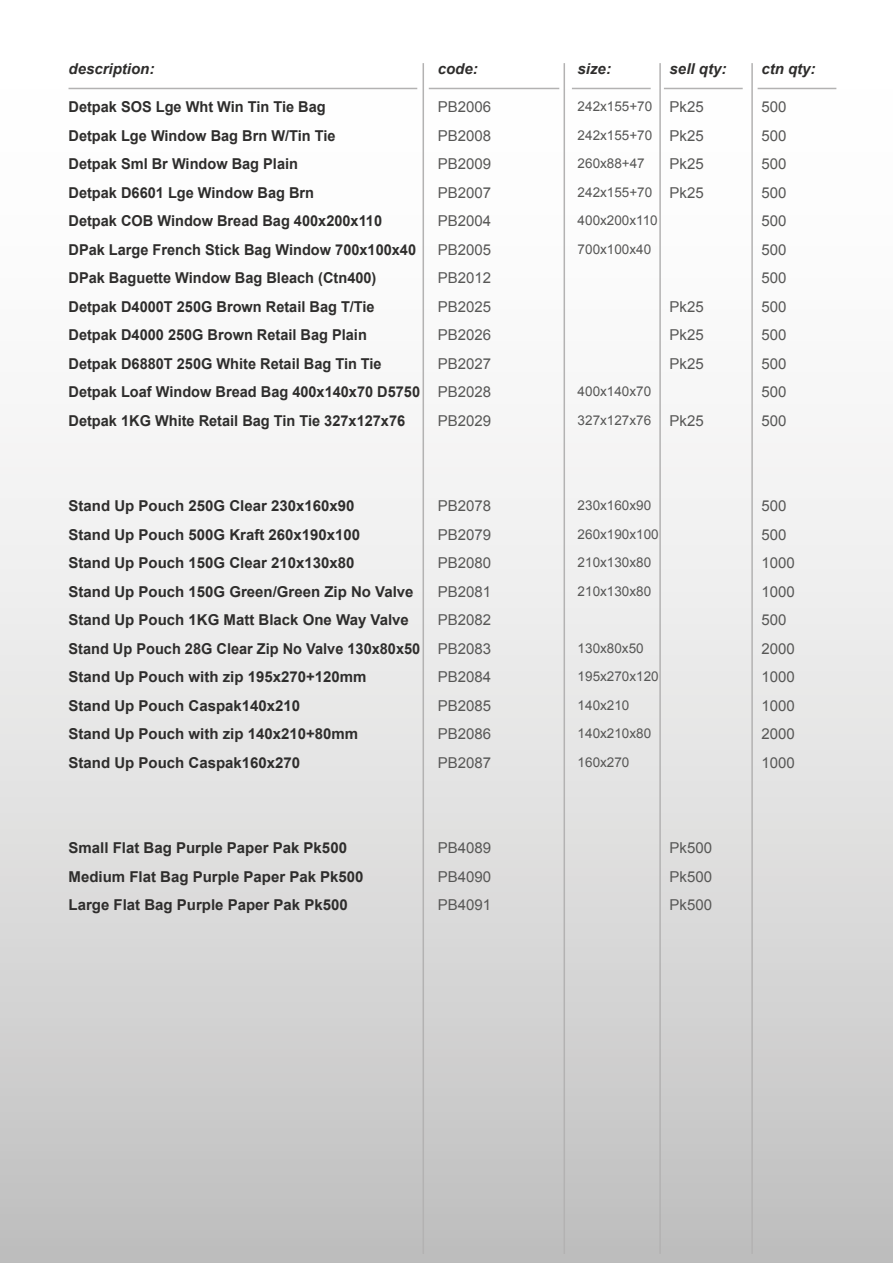
<style>
.page{position:relative;width:893px;height:1263px;background:#fff}
.page>*{position:absolute;margin:0;border:0;box-sizing:border-box;transform-origin:0 0}
.t1{font:700 15px/28.5px "Arial";color:#2e2d2c}
.t2{font:15px/28.5px "Arial";color:#575756;text-align:justify}
.t3{font:italic 700 15px "Arial";color:#2e2d2c}
.t4{font:13.5px/28.5px "Arial";color:#575756}
</style>
<div class="page">
<div style="left:0;top:0;width:893px;height:1263px;background:linear-gradient(to bottom,#fff,#c6c6c6)"></div>
<hr style="left:69px;top:88px;width:348px;height:1px;background:#b3b2b2">
<hr style="left:429px;top:88px;width:130px;height:1px;background:#b3b2b2">
<hr style="left:423px;top:63px;width:1px;height:1191px;background:#b3b2b2">
<hr style="left:564px;top:63px;width:1px;height:1191px;background:#b3b2b2">
<hr style="left:664px;top:88px;width:79px;height:1px;background:#b3b2b2">
<hr style="left:758px;top:88px;width:78px;height:1px;background:#b3b2b2">
<hr style="left:751px;top:63px;width:2px;height:1191px;background:#b3b2b2">
<hr style="left:572px;top:88px;width:79px;height:1px;background:#b3b2b2">
<hr style="left:659px;top:63px;width:2px;height:1191px;background:#b3b2b2">
<p class="t3" style="left:69px;top:59px;width:87px">description:</p>
<p class="t3" style="left:438px;top:59px;width:42px">code:</p>
<p class="t3" style="left:670px;top:59px;width:58px">sell qty:</p>
<p class="t3" style="left:761px;top:59px;width:56px">ctn qty:</p>
<p class="t1" style="left:69px;top:93px;width:353px">Detpak SOS Lge Wht Win Tin Tie Bag<br>Detpak Lge Window Bag Brn W/Tin Tie<br>Detpak Sml Br Window Bag Plain<br>Detpak D6601 Lge Window Bag Brn<br>Detpak COB Window Bread Bag 400x200x110<br>DPak Large French Stick Bag Window 700x100x40<br>DPak Baguette Window Bag Bleach (Ctn400)<br>Detpak D4000T 250G Brown Retail Bag T/Tie Detpak D4000 250G Brown Retail Bag Plain<br>Detpak D6880T 250G White Retail Bag Tin Tie Detpak Loaf Window Bread Bag 400x140x70 D5750<br>Detpak 1KG White Retail Bag Tin Tie 327x127x76</p>
<p class="t3" style="left:578px;top:59px;width:35px">size:</p>
<p class="t4" style="left:578px;top:92px;width:82px">242x155+70<br>242x155+70<br>260x88+47<br>242x155+70<br>400x200x110<br>700x100x40</p>
<p class="t2" style="left:438px;top:93px;width:55px">PB2006<br>PB2008<br>PB2009<br>PB2007<br>PB2004<br>PB2005<br>PB2012<br>PB2025<br>PB2026<br>PB2027<br>PB2028<br>PB2029</p>
<p class="t2" style="left:670px;top:93px;width:36px">Pk25<br>Pk25<br>Pk25<br>Pk25</p>
<p class="t2" style="left:761px;top:93px;width:27px">500<br>500<br>500<br>500<br>500<br>500<br>500<br>500<br>500<br>500<br>500<br>500</p>
<p class="t2" style="left:670px;top:292px;width:36px">Pk25<br>Pk25<br>Pk25</p>
<p class="t4" style="left:578px;top:377px;width:75px">400x140x70<br>327x127x76</p>
<p class="t2" style="left:670px;top:406px;width:36px">Pk25</p>
<p class="t1" style="left:69px;top:492px;width:353px">Stand Up Pouch 250G Clear 230x160x90<br>Stand Up Pouch 500G Kraft 260x190x100<br>Stand Up Pouch 150G Clear 210x130x80<br>Stand Up Pouch 150G Green/Green Zip No Valve Stand Up Pouch 1KG Matt Black One Way Valve Stand Up Pouch 28G Clear Zip No Valve 130x80x50<br>Stand Up Pouch with zip 195x270+120mm<br>Stand Up Pouch Caspak140x210<br>Stand Up Pouch with zip 140x210+80mm<br>Stand Up Pouch Caspak160x270</p>
<p class="t2" style="left:438px;top:492px;width:55px">PB2078<br>PB2079<br>PB2080<br>PB2081<br>PB2082<br>PB2083<br>PB2084<br>PB2085<br>PB2086<br>PB2087</p>
<p class="t1" style="left:69px;top:834px;width:297px">Small Flat Bag Purple Paper Pak Pk500<br>Medium Flat Bag Purple Paper Pak Pk500<br>Large Flat Bag Purple Paper Pak Pk500</p>
<p class="t2" style="left:438px;top:834px;width:55px">PB4089<br>PB4090<br>PB4091</p>
<p class="t4" style="left:578px;top:491px;width:83px">230x160x90<br>260x190x100<br>210x130x80<br>210x130x80</p>
<p class="t4" style="left:578px;top:634px;width:83px">130x80x50<br>195x270x120<br>140x210<br>140x210x80<br>160x270</p>
<p class="t2" style="left:670px;top:834px;width:44px">Pk500<br>Pk500<br>Pk500</p>
<p class="t2" style="left:761px;top:492px;width:35px;text-align:left">500<br>500<br>1000<br>1000<br>500<br>2000<br>1000<br>1000<br>2000<br>1000</p>
</div>
